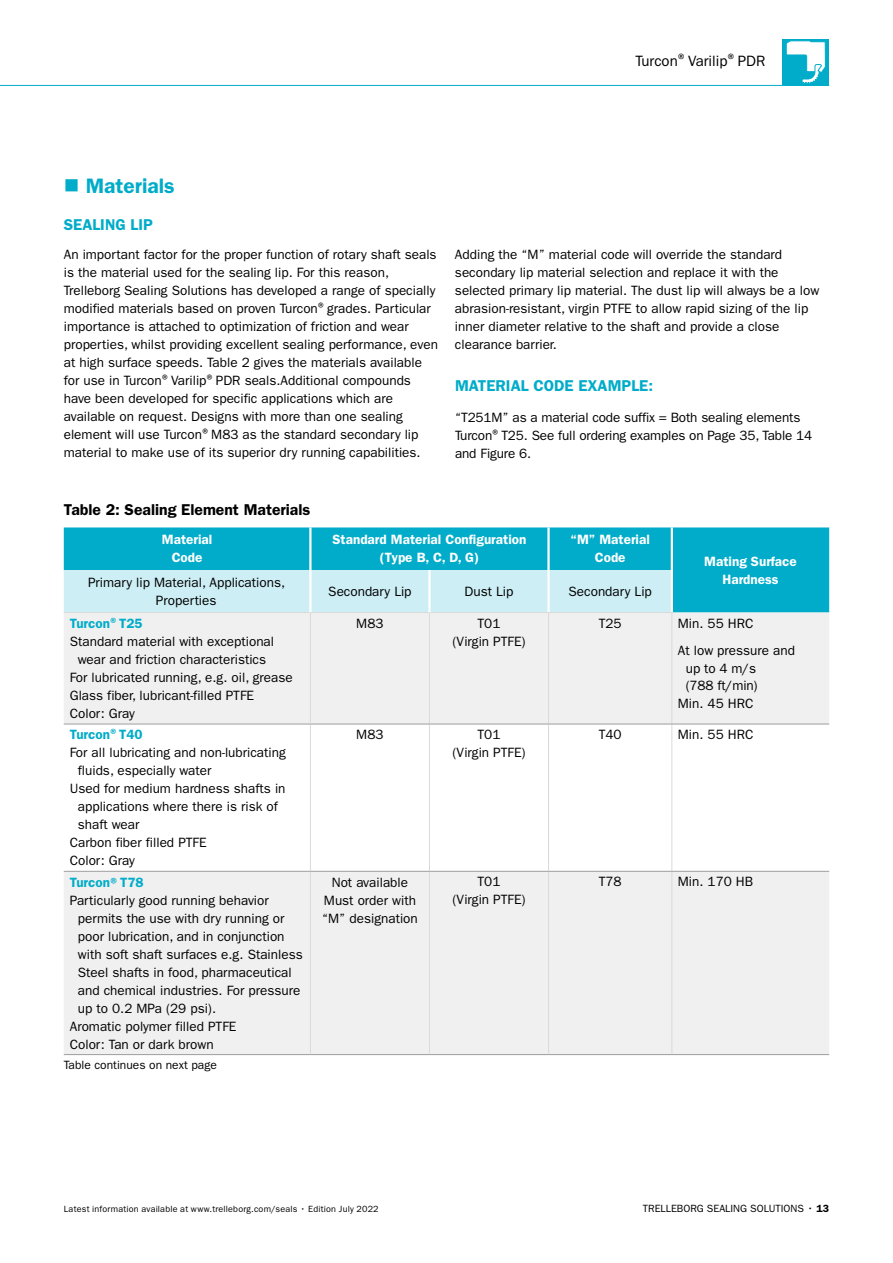
<style>
.page{position:relative;width:893px;height:1263px;background:#fff}
.page>*{position:absolute;margin:0;border:0;box-sizing:border-box;transform-origin:0 0}
.t1{font:600 21px "ITC Franklin Gothic Std";color:#00acc9}
.t2{font:600 15.75px "ITC Franklin Gothic Std";color:#00acc9}
.t3{font:600 15.75px "ITC Franklin Gothic Std";color:#000}
.t4{font:15px "ITC Franklin Gothic Std";color:#000}
.t5{font:13.5px/18px "ITC Franklin Gothic Std";color:#000;text-align:center}
.t6{font:600 13.5px/18px "ITC Franklin Gothic Std";color:#fff;text-align:center}
.t7{font:600 13.5px "ITC Franklin Gothic Std";color:#00acc9}
.t8{font:12px "ITC Franklin Gothic Std";color:#000}
.t9{font:10.5px "ITC Franklin Gothic Std";color:#000}
.t10{font:9px "ITC Franklin Gothic Std";letter-spacing:.02em;color:#000}
.s1{font-size:13.5px}
.s2{font-size:12.15px}
.s3{font-weight:600}
</style>
<div class="page">
<div style="left:782px;top:39px;width:47px;height:46px;background:#00acc9"></div>
<svg style="left:786px;top:40px;width:40px;height:44px"></svg>
<hr style="left:0;top:85px;width:829px;height:1px;background:#00acc9">
<div style="left:64px;top:527px;width:765px;height:85px;background:#00acc9"></div>
<div style="left:64px;top:570px;width:607px;height:42px;background:#cceef4"></div>
<div style="left:64px;top:612px;width:765px;height:442px;background:#f0f0f0"></div>
<div style="left:64px;top:724px;width:246px;height:147px;background:#fff"></div>
<svg style="left:311px;top:725px;width:518px;height:146px"></svg>
<hr style="left:64px;top:612px;width:246px;height:1px;background:#dadada">
<hr style="left:309px;top:527px;width:3px;height:43px;background:#fff">
<hr style="left:309px;top:570px;width:3px;height:42px;background:#fff">
<hr style="left:547px;top:527px;width:3px;height:43px;background:#fff">
<hr style="left:671px;top:527px;width:2px;height:43px;background:#fff">
<hr style="left:547px;top:570px;width:3px;height:42px;background:#fff">
<hr style="left:671px;top:570px;width:2px;height:42px;background:#fff">
<hr style="left:549px;top:612px;width:123px;height:1px;background:#dadada">
<hr style="left:429px;top:613px;width:1px;height:111px;background:#dadada">
<hr style="left:548px;top:613px;width:1px;height:111px;background:#dadada">
<hr style="left:672px;top:613px;width:1px;height:111px;background:#dadada">
<hr style="left:310px;top:724px;width:1px;height:147px;background:#dadada">
<hr style="left:429px;top:724px;width:1px;height:147px;background:#dadada">
<hr style="left:548px;top:724px;width:1px;height:147px;background:#dadada">
<hr style="left:672px;top:724px;width:1px;height:147px;background:#dadada">
<hr style="left:310px;top:871px;width:1px;height:183px;background:#dadada">
<hr style="left:429px;top:871px;width:1px;height:183px;background:#dadada">
<hr style="left:548px;top:871px;width:1px;height:183px;background:#dadada">
<hr style="left:672px;top:871px;width:1px;height:183px;background:#dadada">
<hr style="left:64px;top:724px;width:246px;height:1px;background:#9d9d9c">
<hr style="left:310px;top:724px;width:119px;height:1px;background:#9d9d9c">
<hr style="left:429px;top:724px;width:120px;height:1px;background:#9d9d9c">
<hr style="left:549px;top:724px;width:123px;height:1px;background:#9d9d9c">
<hr style="left:672px;top:724px;width:157px;height:1px;background:#9d9d9c">
<hr style="left:64px;top:871px;width:246px;height:1px;background:#9d9d9c">
<hr style="left:310px;top:871px;width:119px;height:1px;background:#9d9d9c">
<hr style="left:429px;top:871px;width:120px;height:1px;background:#9d9d9c">
<hr style="left:549px;top:871px;width:123px;height:1px;background:#9d9d9c">
<hr style="left:672px;top:871px;width:157px;height:1px;background:#9d9d9c">
<hr style="left:64px;top:1054px;width:246px;height:1px;background:#9d9d9c">
<hr style="left:310px;top:1054px;width:119px;height:1px;background:#9d9d9c">
<hr style="left:429px;top:1054px;width:120px;height:1px;background:#9d9d9c">
<hr style="left:549px;top:1054px;width:123px;height:1px;background:#9d9d9c">
<hr style="left:672px;top:1054px;width:157px;height:1px;background:#9d9d9c">
<hr style="left:310px;top:612px;width:119px;height:1px;background:#dadada">
<hr style="left:429px;top:612px;width:120px;height:1px;background:#dadada">
<hr style="left:310px;top:613px;width:1px;height:111px;background:#dadada">
<hr style="left:428px;top:570px;width:3px;height:42px;background:#fff">
<p class="t4" style="left:635px;top:52px;width:131px">Turcon<span class="s1">®</span>Varilip<span class="s1">®</span>PDR</p>
<h1 class="t1" style="left:86px;top:173px;width:91px">Materials</h1>
<p class="t2" style="left:64px;top:215px;width:91px">SEALING LIP</p>
<p class="t5" style="left:64px;top:246px;width:376px;text-align:left">An important factor for the proper function of rotary shaft seals is the material used for the sealing lip. For this reason, Trelleborg Sealing Solutions has developed a range of specially modified materials based on proven Turcon<span class="s2">®</span>grades. Particular importance is attached to optimization of friction and wear properties, whilst providing excellent sealing performance, even at high surface speeds. Table 2 gives the materials available for use in Turcon<span class="s2">®</span>Varilip<span class="s2">®</span>PDR seals.Additional compounds have been developed for specific applications which are available on request. Designs with more than one sealing element will use Turcon<span class="s2">®</span>M83 as the standard secondary lip material to make use of its superior dry running capabilities.</p>
<p class="t5" style="left:455px;top:246px;width:366px;text-align:left">Adding the “M” material code will override the standard secondary lip material selection and replace it with the selected primary lip material. The dust lip will always be a low abrasion-resistant, virgin PTFE to allow rapid sizing of the lip inner diameter relative to the shaft and provide a close clearance barrier.</p>
<p class="t2" style="left:455px;top:376px;width:200px">MATERIAL CODE EXAMPLE:</p>
<p class="t5" style="left:455px;top:408px;width:359px;text-align:left">“T251M” as a material code suffix = Both sealing elements<br>Turcon<span class="s2">®</span>T25. See full ordering examples on Page 35, Table 14 and Figure 6.</p>
<p class="t3" style="left:64px;top:500px;width:248px">Table 2: Sealing Element Materials</p>
<p class="t6" style="left:162px;top:531px;width:52px">Material<br>Code</p>
<p class="t6" style="left:333px;top:531px;width:195px">Standard Material Configuration (Type B, C, D, G)</p>
<p class="t6" style="left:570px;top:531px;width:81px">“M” Material<br>Code</p>
<p class="t6" style="left:704px;top:552px;width:94px">Mating Surface</p>
<p class="t5" style="left:88px;top:573px;width:199px">Primary lip Material, Applications,</p>
<p class="t6" style="left:722px;top:570px;width:58px">Hardness</p>
<p class="t5" style="left:156px;top:591px;width:62px">Properties</p>
<p class="t5" style="left:328px;top:582px;width:85px">Secondary Lip</p>
<p class="t5" style="left:465px;top:582px;width:50px">Dust Lip</p>
<p class="t5" style="left:569px;top:582px;width:85px">Secondary Lip</p>
<p class="t7" style="left:70px;top:615px;width:74px">Turcon<span class="s2">®</span>T25</p>
<p class="t5" style="left:70px;top:632px;width:206px">Standard material with exceptional</p>
<p class="t5" style="left:78px;top:650px;width:190px">wear and friction characteristics</p>
<p class="t5" style="left:70px;top:668px;width:225px">For lubricated running, e.g. oil, grease</p>
<p class="t5" style="left:70px;top:686px;width:186px">Glass fiber, lubricant-filled PTFE</p>
<p class="t5" style="left:70px;top:704px;width:67px">Color: Gray</p>
<p class="t7" style="left:70px;top:727px;width:74px">Turcon<span class="s2">®</span>T40</p>
<p class="t5" style="left:70px;top:744px;width:217px">For all lubricating and non-lubricating</p>
<p class="t5" style="left:78px;top:762px;width:135px">fluids, especially water</p>
<p class="t5" style="left:70px;top:780px;width:217px">Used for medium hardness shafts in</p>
<p class="t5" style="left:78px;top:798px;width:202px">applications where there is risk of</p>
<p class="t5" style="left:78px;top:816px;width:63px">shaft wear</p>
<p class="t5" style="left:70px;top:834px;width:138px">Carbon fiber filled PTFE</p>
<p class="t5" style="left:70px;top:852px;width:67px">Color: Gray</p>
<p class="t7" style="left:70px;top:874px;width:75px">Turcon®T78</p>
<p class="t5" style="left:70px;top:891px;width:200px">Particularly good running behavior</p>
<p class="t5" style="left:78px;top:909px;width:208px">permits the use with dry running or</p>
<p class="t5" style="left:78px;top:927px;width:208px">poor lubrication, and in conjunction</p>
<p class="t5" style="left:78px;top:945px;width:226px">with soft shaft surfaces e.g. Stainless</p>
<p class="t5" style="left:78px;top:963px;width:215px">Steel shafts in food, pharmaceutical</p>
<p class="t5" style="left:78px;top:981px;width:224px">and chemical industries. For pressure</p>
<p class="t5" style="left:78px;top:999px;width:140px">up to 0.2 MPa (29 psi).</p>
<p class="t5" style="left:70px;top:1017px;width:168px">Aromatic polymer filled PTFE</p>
<p class="t5" style="left:70px;top:1035px;width:145px">Color: Tan or dark brown</p>
<p class="t8" style="left:64px;top:1058px;width:155px">Table continues on next page</p>
<p class="t5" style="left:356px;top:614px;width:29px">M83</p>
<p class="t5" style="left:452px;top:614px;width:75px">T01<br>(Virgin PTFE)</p>
<p class="t5" style="left:599px;top:614px;width:24px">T25</p>
<p class="t5" style="left:678px;top:610px;width:119px;line-height:26.5px;text-align:left">Min. 55 HRC<br>At low pressure and</p>
<p class="t5" style="left:678px;top:659px;width:81px">up to 4 m/s (788 ft/min)<br>Min. 45 HRC</p>
<p class="t5" style="left:356px;top:726px;width:29px">M83</p>
<p class="t5" style="left:452px;top:726px;width:75px">T01<br>(Virgin PTFE)</p>
<p class="t5" style="left:599px;top:726px;width:24px">T40</p>
<p class="t5" style="left:678px;top:726px;width:77px">Min. 55 HRC</p>
<p class="t5" style="left:322px;top:873px;width:97px">Not available<br>Must order with “M” designation</p>
<p class="t5" style="left:452px;top:873px;width:75px">T01<br>(Virgin PTFE)</p>
<p class="t5" style="left:599px;top:873px;width:24px">T78</p>
<p class="t5" style="left:678px;top:873px;width:77px">Min. 170 HB</p>
<p class="t10" style="left:64px;top:1204px;width:316px">Latest information available at www.trelleborg.com/seals • Edition July 2022</p>
<p class="t9" style="left:643px;top:1202px;width:188px">TRELLEBORG SEALING SOLUTIONS • <span class="s3">13</span></p>
</div>
